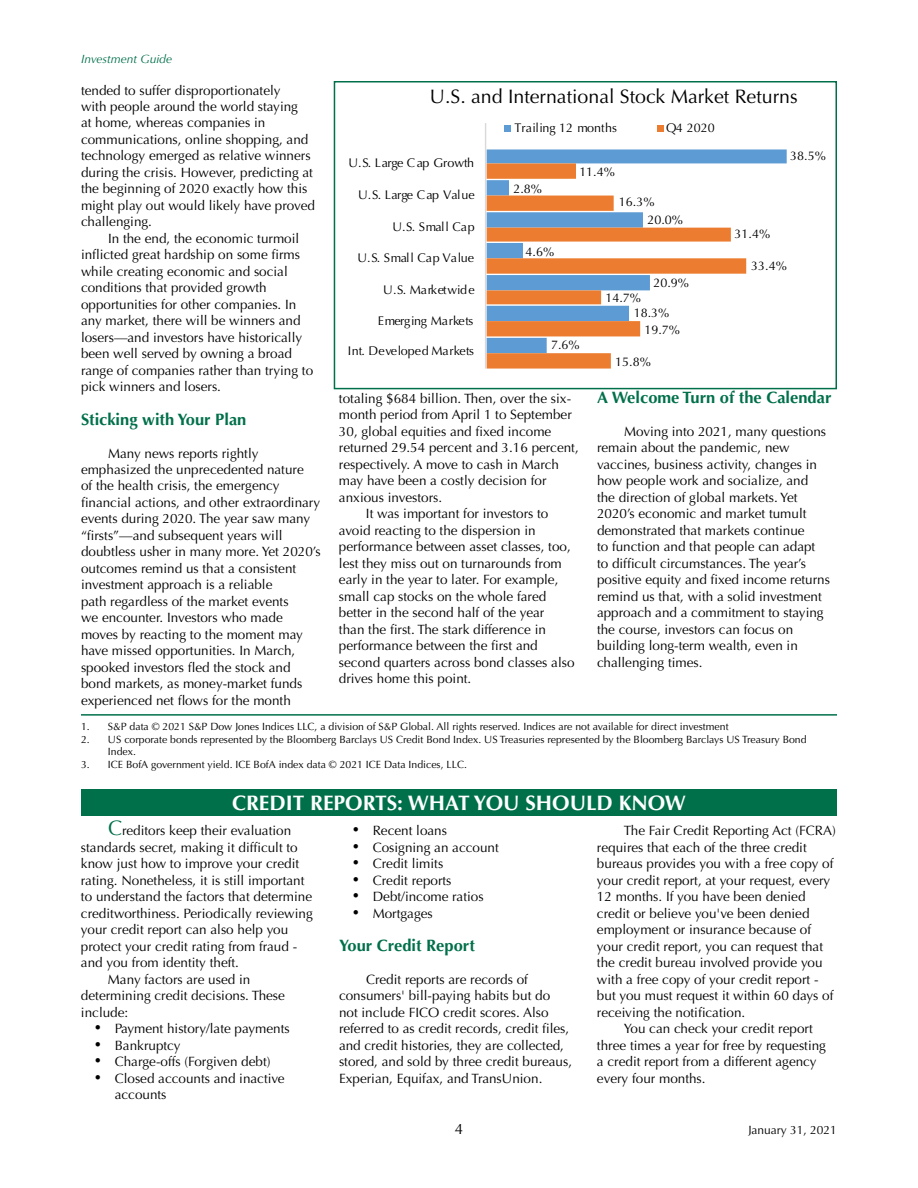
<style>
.page{position:relative;width:918px;height:1188px;background:#fff}
.page>*{position:absolute;margin:0;border:0;box-sizing:border-box;transform-origin:0 0}
.t1{font:700 21px "Optima";color:#fff}
.t2{font:19.5px "Optima";color:#000}
.t3{font:700 16.5px "Optima";color:#00704a}
.t4{font:15px "Optima";color:#000}
.t5{font:13.5px/16.5px "Optima";color:#000}
.t6{font:12.6px/17.7px "Optima";color:#000}
.t7{font:12.6px "Optima";letter-spacing:.025em;color:#000}
.t8{font:italic 12px "Optima";color:#00704a}
.t9{font:12px "Optima";color:#000}
.t10{font:10.5px/12.6px "Optima";color:#000}
.s1{font-size:21px;color:#00704a}
</style>
<div class="page">
<hr style="left:485px;top:123px;width:1px;height:246px;background:#dad9d9">
<div style="left:504px;top:125px;width:7px;height:7px;background:#5c9bd3"></div>
<div style="left:657px;top:125px;width:6px;height:7px;background:#ec7d30"></div>
<svg style="left:487px;top:149px;width:300px;height:125px"></svg>
<svg style="left:487px;top:163px;width:259px;height:206px"></svg>
<div style="left:334px;top:81px;width:503px;height:308px;border:2px solid #00704a"></div>
<hr style="left:81px;top:714px;width:756px;height:2px;background:#00704a">
<div style="left:81px;top:789px;width:756px;height:27px;background:#00704a"></div>
<p class="t8" style="left:81px;top:52px;width:93px">Investment Guide</p>
<p class="t5" style="left:81px;top:82px;width:236px">tended to suffer disproportionately<br>with people around the world staying<br>at home, whereas companies in communications, online shopping, and technology emerged as relative winners during the crisis. However, predicting at the beginning of 2020 exactly how this might play out would likely have proved challenging.</p>
<p class="t5" style="left:81px;top:230px;width:234px;text-indent:27px">In the end, the economic turmoil inflicted great hardship on some firms while creating economic and social conditions that provided growth opportunities for other companies. In any market, there will be winners and losers—and investors have historically been well served by owning a broad range of companies rather than trying to pick winners and losers.</p>
<p class="t3" style="left:81px;top:409px;width:167px">Sticking with Your Plan</p>
<p class="t5" style="left:81px;top:445px;width:241px;text-indent:27px">Many news reports rightly emphasized the unprecedented nature<br>of the health crisis, the emergency financial actions, and other extraordinary events during 2020. The year saw many “firsts”—and subsequent years will doubtless usher in many more. Yet 2020’s outcomes remind us that a consistent investment approach is a reliable<br>path regardless of the market events<br>we encounter. Investors who made moves by reacting to the moment may have missed opportunities. In March, spooked investors fled the stock and bond markets, as money-market funds experienced net flows for the month</p>
<h2 class="t2" style="left:430px;top:85px;width:369px">U.S. and International Stock Market Returns</h2>
<p class="t6" style="left:515px;top:119px;width:104px">Trailing 12 months</p>
<p class="t6" style="left:666px;top:119px;width:50px">Q4 2020</p>
<p class="t6" style="left:348px;top:154px;width:127px">U.S. Large Cap Growth</p>
<p class="t6" style="left:358px;top:186px;width:118px">U.S. Large Cap Value</p>
<p class="t7" style="left:392px;top:220px;width:84px">U.S. Small Cap</p>
<p class="t6" style="left:357px;top:249px;width:118px">U.S. Small Cap Value</p>
<p class="t6" style="left:383px;top:281px;width:93px">U.S. Marketwide</p>
<p class="t6" style="left:378px;top:312px;width:97px">Emerging Markets</p>
<p class="t6" style="left:348px;top:342px;width:128px">Int. Developed Markets</p>
<p class="t6" style="left:513px;top:180px;width:30px">2.8%</p>
<p class="t6" style="left:526px;top:243px;width:30px">4.6%</p>
<p class="t6" style="left:579px;top:163px;width:37px">11.4%</p>
<p class="t6" style="left:648px;top:193px;width:37px;text-indent:-29px">16.3%<br>20.0%</p>
<p class="t6" style="left:653px;top:274px;width:37px">20.9%</p>
<p class="t6" style="left:605px;top:289px;width:37px">14.7%</p>
<p class="t6" style="left:634px;top:304px;width:37px">18.3%</p>
<p class="t6" style="left:644px;top:321px;width:37px">19.7%</p>
<p class="t6" style="left:551px;top:337px;width:30px">7.6%</p>
<p class="t6" style="left:615px;top:353px;width:37px">15.8%</p>
<p class="t6" style="left:790px;top:147px;width:37px">38.5%</p>
<p class="t6" style="left:735px;top:226px;width:37px">31.4%</p>
<p class="t6" style="left:751px;top:257px;width:37px">33.4%</p>
<p class="t5" style="left:339px;top:390px;width:234px">totaling $684 billion. Then, over the six-</p>
<p class="t5" style="left:339px;top:407px;width:234px">month period from April 1 to September</p>
<p class="t5" style="left:339px;top:423px;width:214px">30, global equities and fixed income</p>
<p class="t5" style="left:339px;top:440px;width:241px">returned 29.54 percent and 3.16 percent,</p>
<p class="t5" style="left:339px;top:456px;width:221px">respectively. A move to cash in March</p>
<p class="t5" style="left:339px;top:473px;width:209px">may have been a costly decision for</p>
<p class="t5" style="left:339px;top:489px;width:105px">anxious investors.</p>
<p class="t5" style="left:366px;top:506px;width:184px">It was important for investors to</p>
<p class="t5" style="left:339px;top:522px;width:198px">avoid reacting to the dispersion in</p>
<p class="t5" style="left:339px;top:539px;width:233px">performance between asset classes, too,</p>
<p class="t5" style="left:339px;top:555px;width:224px">lest they miss out on turnarounds from</p>
<p class="t5" style="left:339px;top:572px;width:221px">early in the year to later. For example,</p>
<p class="t5" style="left:339px;top:588px;width:209px">small cap stocks on the whole fared</p>
<p class="t5" style="left:339px;top:605px;width:207px">better in the second half of the year</p>
<p class="t5" style="left:339px;top:621px;width:208px">than the first. The stark difference in</p>
<p class="t5" style="left:339px;top:638px;width:200px">performance between the first and</p>
<p class="t5" style="left:339px;top:654px;width:237px">second quarters across bond classes also</p>
<p class="t5" style="left:339px;top:671px;width:134px">drives home this point.</p>
<p class="t3" style="left:597px;top:388px;width:236px">A Welcome Turn of the Calendar</p>
<p class="t5" style="left:597px;top:423px;width:234px;text-indent:27px">Moving into 2021, many questions remain about the pandemic, new vaccines, business activity, changes in how people work and socialize, and<br>the direction of global markets. Yet 2020’s economic and market tumult demonstrated that markets continue<br>to function and that people can adapt to difficult circumstances. The year’s positive equity and fixed income returns remind us that, with a solid investment approach and a commitment to staying the course, investors can focus on building long-term wealth, even in challenging times.</p>
<p class="t10" style="left:81px;top:720px;width:649px">1. S&amp;P data © 2021 S&amp;P Dow Jones Indices LLC, a division of S&amp;P Global. All rights reserved. Indices are not available for direct investment</p>
<p class="t10" style="left:108px;top:733px;width:700px;text-indent:-27px">2. US corporate bonds represented by the Bloomberg Barclays US Credit Bond Index. US Treasuries represented by the Bloomberg Barclays US Treasury Bond<br>Index.</p>
<p class="t10" style="left:81px;top:758px;width:387px">3. ICE BofA government yield. ICE BofA index data © 2021 ICE Data Indices, LLC.</p>
<h1 class="t1" style="left:232px;top:791px;width:455px">CREDIT REPORTS: WHAT YOU SHOULD KNOW</h1>
<p class="t5" style="left:108px;top:823px;width:185px"><span class="s1">C</span>reditors keep their evaluation</p>
<p class="t5" style="left:81px;top:839px;width:218px">standards secret, making it difficult to</p>
<p class="t5" style="left:81px;top:856px;width:220px">know just how to improve your credit</p>
<p class="t5" style="left:81px;top:872px;width:225px">rating. Nonetheless, it is still important</p>
<p class="t5" style="left:81px;top:889px;width:233px">to understand the factors that determine</p>
<p class="t5" style="left:81px;top:905px;width:233px">creditworthiness. Periodically reviewing</p>
<p class="t5" style="left:81px;top:922px;width:209px">your credit report can also help you</p>
<p class="t5" style="left:81px;top:938px;width:218px">protect your credit rating from fraud -</p>
<p class="t5" style="left:81px;top:955px;width:160px">and you from identity theft.</p>
<p class="t5" style="left:108px;top:971px;width:144px">Many factors are used in</p>
<p class="t5" style="left:81px;top:988px;width:205px">determining credit decisions. These</p>
<p class="t5" style="left:81px;top:1004px;width:49px">include:</p>
<p class="t5" style="left:94px;top:1021px;width:197px">• Payment history/late payments</p>
<p class="t5" style="left:94px;top:1037px;width:87px">• Bankruptcy</p>
<p class="t5" style="left:94px;top:1054px;width:178px">• Charge-offs (Forgiven debt)</p>
<p class="t5" style="left:115px;top:1070px;width:171px;text-indent:-20px">• Closed accounts and inactive accounts</p>
<p class="t5" style="left:624px;top:823px;width:213px">The Fair Credit Reporting Act (FCRA)</p>
<p class="t5" style="left:597px;top:839px;width:211px">requires that each of the three credit</p>
<p class="t5" style="left:597px;top:856px;width:238px">bureaus provides you with a free copy of</p>
<p class="t5" style="left:597px;top:872px;width:235px">your credit report, at your request, every</p>
<p class="t5" style="left:597px;top:889px;width:210px">12 months. If you have been denied</p>
<p class="t5" style="left:597px;top:905px;width:214px">credit or believe you've been denied</p>
<p class="t5" style="left:597px;top:922px;width:216px">employment or insurance because of</p>
<p class="t5" style="left:597px;top:938px;width:228px">your credit report, you can request that</p>
<p class="t5" style="left:597px;top:955px;width:227px">the credit bureau involved provide you</p>
<p class="t5" style="left:597px;top:971px;width:223px">with a free copy of your credit report -</p>
<p class="t5" style="left:597px;top:988px;width:238px">but you must request it within 60 days of</p>
<p class="t5" style="left:597px;top:1004px;width:150px">receiving the notification.</p>
<p class="t5" style="left:624px;top:1021px;width:190px">You can check your credit report</p>
<p class="t5" style="left:597px;top:1037px;width:231px">three times a year for free by requesting</p>
<p class="t5" style="left:597px;top:1054px;width:221px">a credit report from a different agency</p>
<p class="t5" style="left:597px;top:1070px;width:110px">every four months.</p>
<p class="t5" style="left:352px;top:823px;width:96px">• Recent loans</p>
<p class="t5" style="left:352px;top:839px;width:148px">• Cosigning an account</p>
<p class="t5" style="left:352px;top:856px;width:92px">• Credit limits</p>
<p class="t5" style="left:352px;top:872px;width:101px">• Credit reports</p>
<p class="t5" style="left:352px;top:889px;width:133px">• Debt/income ratios</p>
<p class="t5" style="left:352px;top:905px;width:82px">• Mortgages</p>
<p class="t3" style="left:339px;top:936px;width:137px">Your Credit Report</p>
<p class="t5" style="left:339px;top:971px;width:235px;text-indent:27px">Credit reports are records of consumers' bill-paying habits but do not include FICO credit scores. Also referred to as credit records, credit files, and credit histories, they are collected, stored, and sold by three credit bureaus, Experian, Equifax, and TransUnion.</p>
<p class="t4" style="left:455px;top:1120px;width:10px">4</p>
<p class="t9" style="left:748px;top:1123px;width:90px">January 31, 2021</p>
</div>
